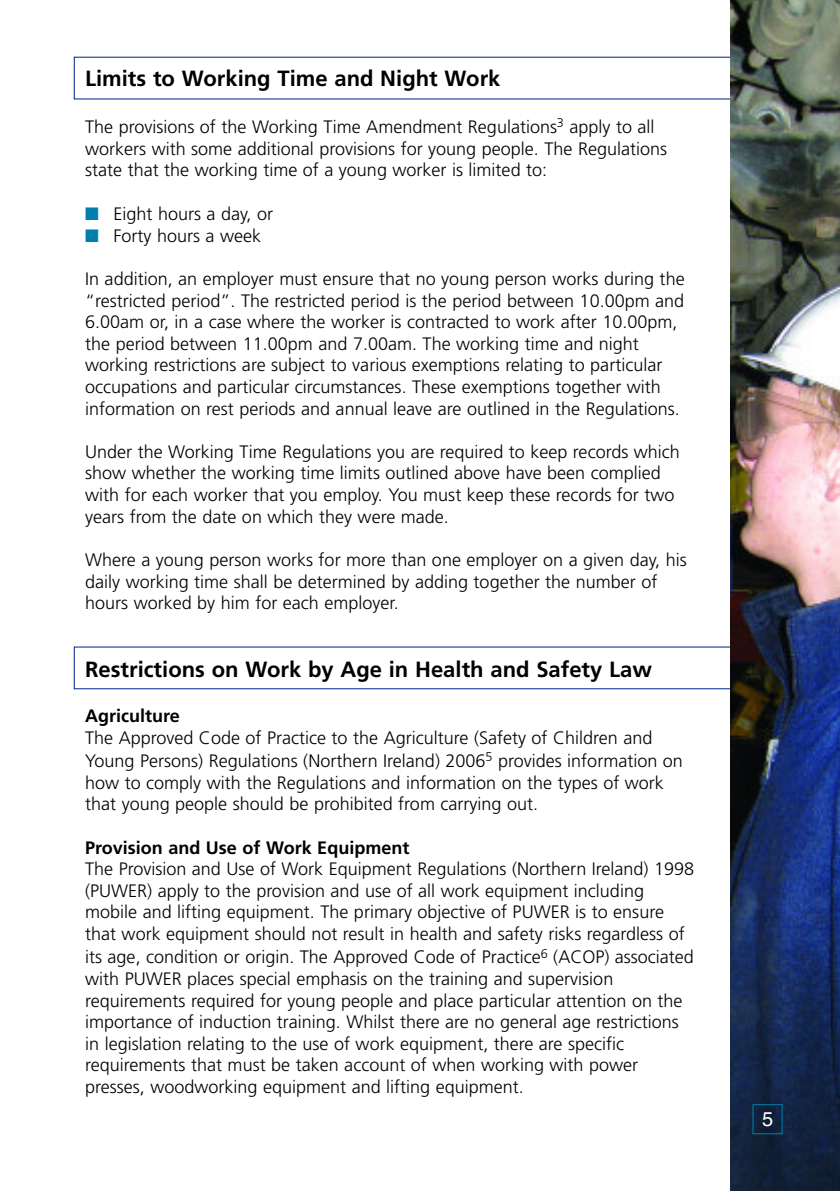
<style>
.page{position:relative;width:840px;height:1191px;background:#fff}
.page>*{position:absolute;margin:0;border:0;box-sizing:border-box;transform-origin:0 0}
.t1{font:700 22px "Frutiger";color:#000}
.t2{font:20px "Helvetica";color:#fff}
.t3{font:300 18px/21.6px "Frutiger";color:#000}
.t4{font:700 18px "Frutiger";color:#000}
.s1{color:#007fac}
</style>
<div class="page">
<svg style="left:73px;top:56px;width:657px;height:634px"></svg>
<img style="left:730px;top:0;width:109px;height:1191px">
<div style="left:752px;top:1104px;width:30px;height:30px;border:1px solid #007fac"></div>
<h4 class="t1" style="left:85px;top:70px;width:416px">Limits to Working Time and Night Work</h4>
<p class="t3" style="left:85px;top:117px;width:583px">The provisions of the Working Time Amendment Regulations<sup>3</sup> apply to all workers with some additional provisions for young people. The Regulations state that the working time of a young worker is limited to:</p>
<p class="t3" style="left:85px;top:204px;width:189px"><span class="s1">■</span> Eight hours a day, or</p>
<p class="t3" style="left:85px;top:226px;width:177px"><span class="s1">■</span> Forty hours a week</p>
<p class="t3" style="left:85px;top:269px;width:600px">In addition, an employer must ensure that no young person works during the “restricted period”. The restricted period is the period between 10.00pm and 6.00am or, in a case where the worker is contracted to work after 10.00pm, the period between 11.00pm and 7.00am. The working time and night working restrictions are subject to various exemptions relating to particular occupations and particular circumstances. These exemptions together with information on rest periods and annual leave are outlined in the Regulations.</p>
<p class="t3" style="left:85px;top:442px;width:596px">Under the Working Time Regulations you are required to keep records which show whether the working time limits outlined above have been complied with for each worker that you employ. You must keep these records for two years from the date on which they were made.</p>
<p class="t3" style="left:85px;top:550px;width:602px">Where a young person works for more than one employer on a given day, his daily working time shall be determined by adding together the number of hours worked by him for each employer.</p>
<h4 class="t1" style="left:85px;top:660px;width:568px">Restrictions on Work by Age in Health and Safety Law</h4>
<h5 class="t4" style="left:85px;top:708px;width:96px">Agriculture</h5>
<p class="t3" style="left:85px;top:727px;width:599px;line-height:23.4px">The Approved Code of Practice to the Agriculture (Safety of Children and<br>Young Persons) Regulations (Northern Ireland) 2006<sup>5</sup> provides information on</p>
<p class="t3" style="left:85px;top:773px;width:580px">how to comply with the Regulations and information on the types of work that young people should be prohibited from carrying out.</p>
<h5 class="t4" style="left:85px;top:840px;width:325px">Provision and Use of Work Equipment</h5>
<p class="t3" style="left:85px;top:859px;width:610px">The Provision and Use of Work Equipment Regulations (Northern Ireland) 1998 (PUWER) apply to the provision and use of all work equipment including mobile and lifting equipment. The primary objective of PUWER is to ensure that work equipment should not result in health and safety risks regardless of</p>
<p class="t3" style="left:85px;top:947px;width:610px">its age, condition or origin. The Approved Code of Practice<sup>6</sup> (ACOP) associated with PUWER places special emphasis on the training and supervision requirements required for young people and place particular attention on the importance of induction training. Whilst there are no general age restrictions in legislation relating to the use of work equipment, there are specific requirements that must be taken account of when working with power presses, woodworking equipment and lifting equipment.</p>
<p class="t2" style="left:761px;top:1107px;width:13px">5</p>
</div>
